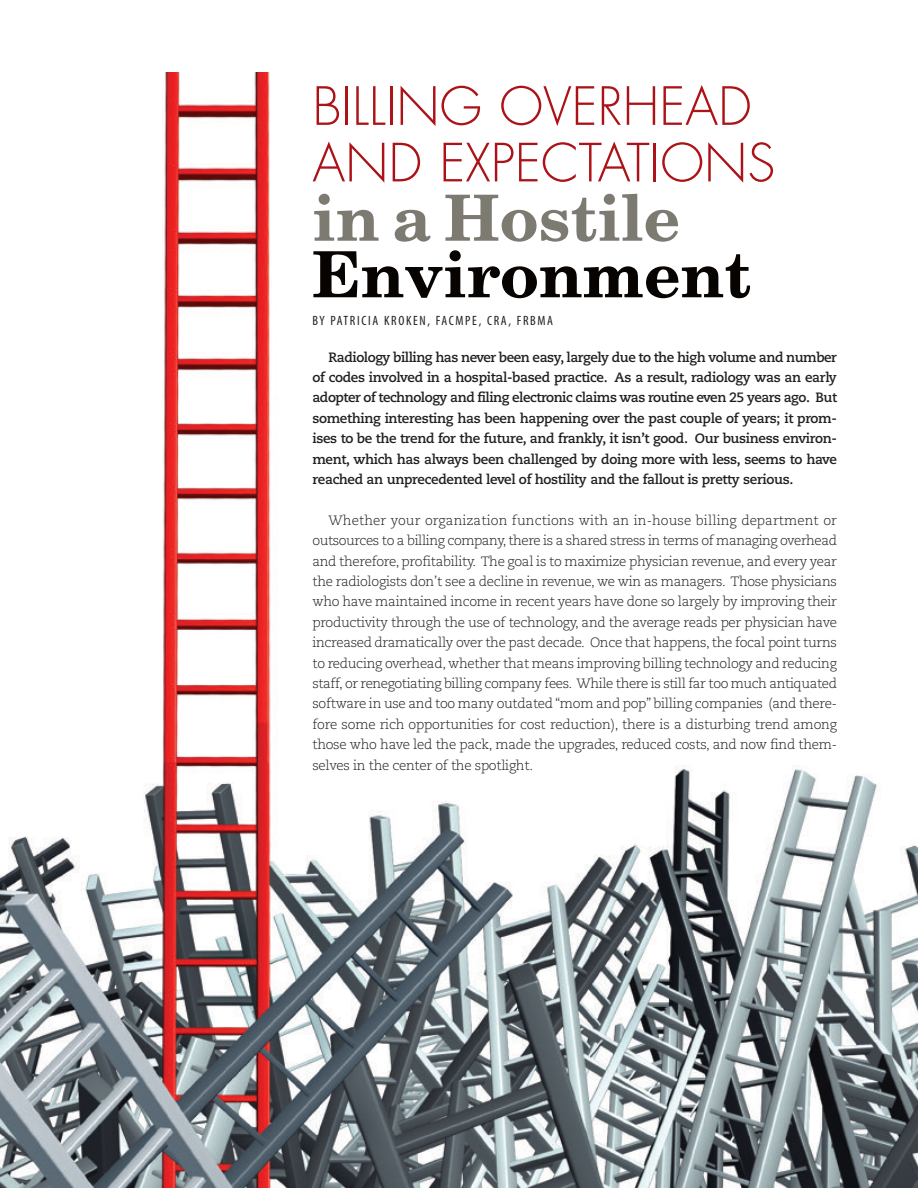
<style>
.page{position:relative;width:918px;height:1188px;background:#fff}
.page>*{position:absolute;margin:0;border:0;box-sizing:border-box;transform-origin:0 0}
.t1{font:700 63.75px "New Century Schlbk";color:#070300}
.t2{font:700 63.75px "New Century Schlbk";color:#7d7a72}
.t3{font:300 51.3px/56.6px "Futura";color:#ac1318}
.t4{font:300 13.5px/20.4px "Caecilia";letter-spacing:-.02em;color:#231f20;text-align:justify}
.t5{font:700 13.5px/20.4px "Caecilia";letter-spacing:-.025em;color:#231f20;text-align:justify}
.t6{font:condensed 13.5px "Myriad Pro";letter-spacing:.125em;color:#231f20}
</style>
<div class="page">
<img style="left:0;top:72px;width:918px;height:1116px">
<h2 class="t3" style="left:312px;top:82px;width:464px">BILLING OVERHEAD<br>AND EXPECTATIONS</h2>
<h1 class="t2" style="left:312px;top:195px;width:369px">in a Hostile</h1>
<h1 class="t1" style="left:312px;top:251px;width:440px">Environment</h1>
<p class="t6" style="left:312px;top:316px;width:242px">BY PATRICIA KROKEN, FACMPE, CRA, FRBMA</p>
<p class="t5" style="left:312px;top:348px;width:526px;text-indent:16px">Radiology billing has never been easy, largely due to the high volume and number of codes involved in a hospital-based practice. As a result, radiology was an early adopter of technology and filing electronic claims was routine even 25 years ago. But something interesting has been happening over the past couple of years; it prom&shy;ises to be the trend for the future, and frankly, it isn’t good. Our business environ&shy;ment, which has always been challenged by doing more with less, seems to have reached an unprecedented level of hostility and the fallout is pretty serious.</p>
<p class="t4" style="left:312px;top:511px;width:526px;text-indent:16px">Whether your organization functions with an in-house billing department or outsources to a billing company, there is a shared stress in terms of managing overhead and therefore, profitability. The goal is to maximize physician revenue, and every year the radiologists don’t see a decline in revenue, we win as managers. Those physicians who have maintained income in recent years have done so largely by improving their productivity through the use of technology, and the average reads per physician have increased dramatically over the past decade. Once that happens, the focal point turns to reducing overhead, whether that means improving billing technology and reducing staff, or renegotiating billing company fees. While there is still far too much antiquated software in use and too many outdated “mom and pop” billing companies (and there&shy;fore some rich opportunities for cost reduction), there is a disturbing trend among those who have led the pack, made the upgrades, reduced costs, and now find them&shy;selves in the center of the spotlight.</p>
</div>
